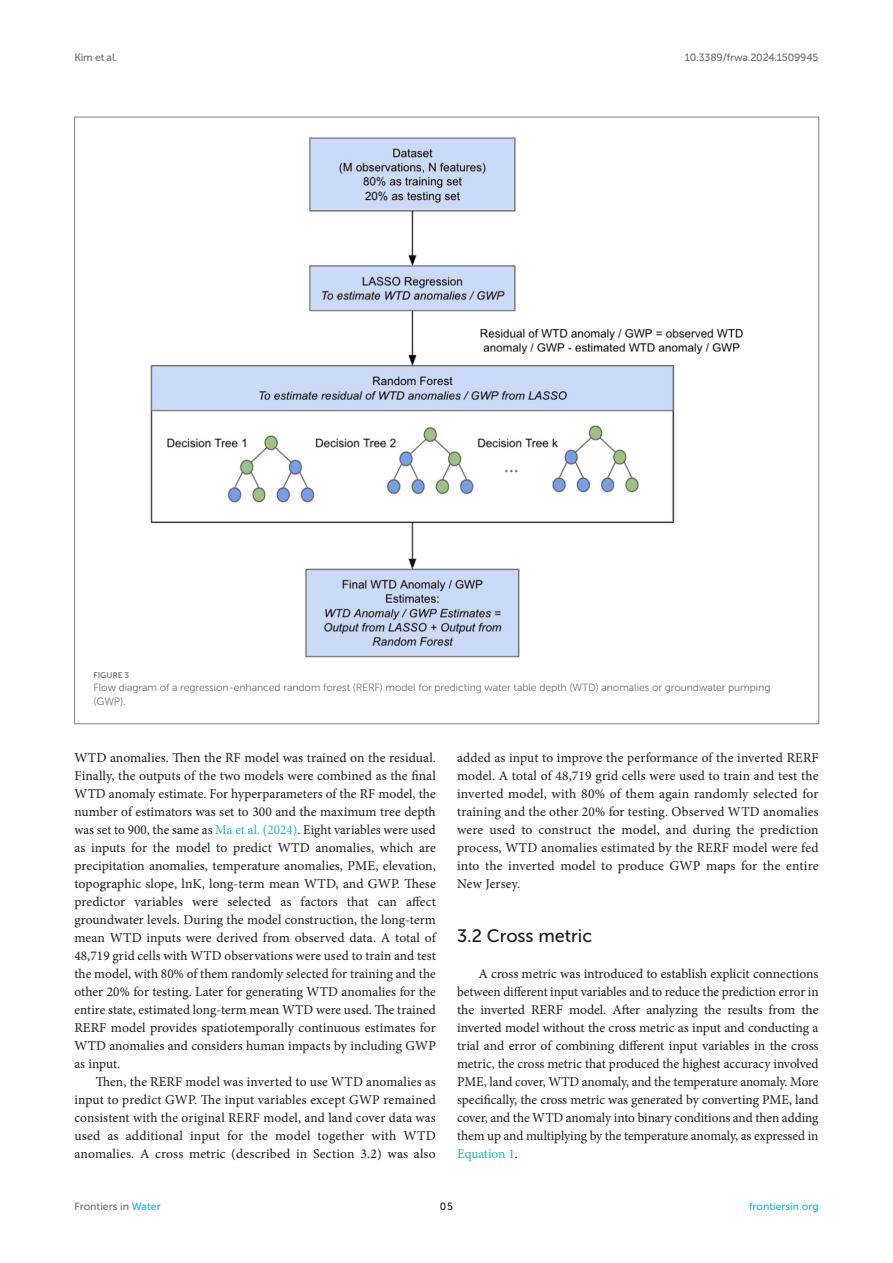
<style>
.page{position:relative;width:893px;height:1263px;background:#fff}
.page>*{position:absolute;margin:0;border:0;box-sizing:border-box;transform-origin:0 0}
.HEAD_2{font:18px "Museo Sans 500";color:#1b1c1b}
.TEXT{font:13.5px/18px "Minion Pro";letter-spacing:.005em;color:#1b1c1b;text-align:justify}
.FIG_LEG{font:10.5px/13.5px "Museo Sans 300";letter-spacing:-.01em;color:#706f70}
.t1{font:10.5px "Museo Sans 500";letter-spacing:-.015em;color:#706f70}
.t2{font:10.5px "Museo Sans 500";color:#1db5c3}
.t3{font:10.5px "Museo Sans 500";color:#1b1c1b}
.FIG_HD{font:8.25px "Museo Sans 700";letter-spacing:-.01em;color:#7e7f7f}
.s1{color:#1db5c3}
</style>
<div class="page">
<img style="left:150px;top:137px;width:593px;height:521px">
<p class="t1" style="left:74px;top:51px;width:44px">Kim et al.</p>
<p class="t1" style="left:685px;top:51px;width:135px">10.3389/frwa.2024.1509945</p>
<p class="FIG_HD" style="left:94px;top:670px;width:37px">FIGURE 3</p>
<p class="FIG_LEG" style="left:94px;top:681px;width:678px">Flow diagram of a regression-enhanced random forest (RERF) model for predicting water table depth (WTD) anomalies or groundwater pumping (GWP).</p>
<p class="TEXT" style="left:74px;top:749px;width:363px">WTD anomalies. Then the RF model was trained on the residual.<br>Finally, the outputs of the two models were combined as the final WTD anomaly estimate. For hyperparameters of the RF model, the number of estimators was set to 300 and the maximum tree depth was set to 900, the same as <span class="s1">Ma et al. (2024)</span>. Eight variables were used as inputs for the model to predict WTD anomalies, which are precipitation anomalies, temperature anomalies, PME, elevation, topographic slope, lnK, long-term mean WTD, and GWP. These predictor variables were selected as factors that can affect groundwater levels. During the model construction, the long-term mean WTD inputs were derived from observed data. A total of 48,719 grid cells with WTD observations were used to train and test the model, with 80% of them randomly selected for training and the other 20% for testing. Later for generating WTD anomalies for the entire state, estimated long-term mean WTD were used. The trained RERF model provides spatiotemporally continuous estimates for WTD anomalies and considers human impacts by including GWP as input.</p>
<p class="TEXT" style="left:74px;top:1073px;width:363px;text-indent:21px">Then, the RERF model was inverted to use WTD anomalies as input to predict GWP. The input variables except GWP remained consistent with the original RERF model, and land cover data was used as additional input for the model together with WTD anomalies. A cross metric (described in Section 3.2) was also</p>
<p class="TEXT" style="left:457px;top:749px;width:363px">added as input to improve the performance of the inverted RERF model. A total of 48,719 grid cells were used to train and test the inverted model, with 80% of them again randomly selected for training and the other 20% for testing. Observed WTD anomalies were used to construct the model, and during the prediction process, WTD anomalies estimated by the RERF model were fed into the inverted model to produce GWP maps for the entire New Jersey.</p>
<p class="HEAD_2" style="left:457px;top:926px;width:137px">3.2 Cross metric</p>
<p class="TEXT" style="left:457px;top:965px;width:363px;text-indent:21px">A cross metric was introduced to establish explicit connections between different input variables and to reduce the prediction error in the inverted RERF model. After analyzing the results from the inverted model without the cross metric as input and conducting a trial and error of combining different input variables in the cross metric, the cross metric that produced the highest accuracy involved PME, land cover, WTD anomaly, and the temperature anomaly. More specifically, the cross metric was generated by converting PME, land cover, and the WTD anomaly into binary conditions and then adding them up and multiplying by the temperature anomaly, as expressed in <span class="s1">Equation 1</span>.</p>
<p class="t1" style="left:74px;top:1200px;width:88px">Frontiers in <span class="s1">Water</span></p>
<p class="t3" style="left:440px;top:1200px;width:14px">05</p>
<p class="t2" style="left:749px;top:1200px;width:71px">frontiersin.org</p>
</div>
